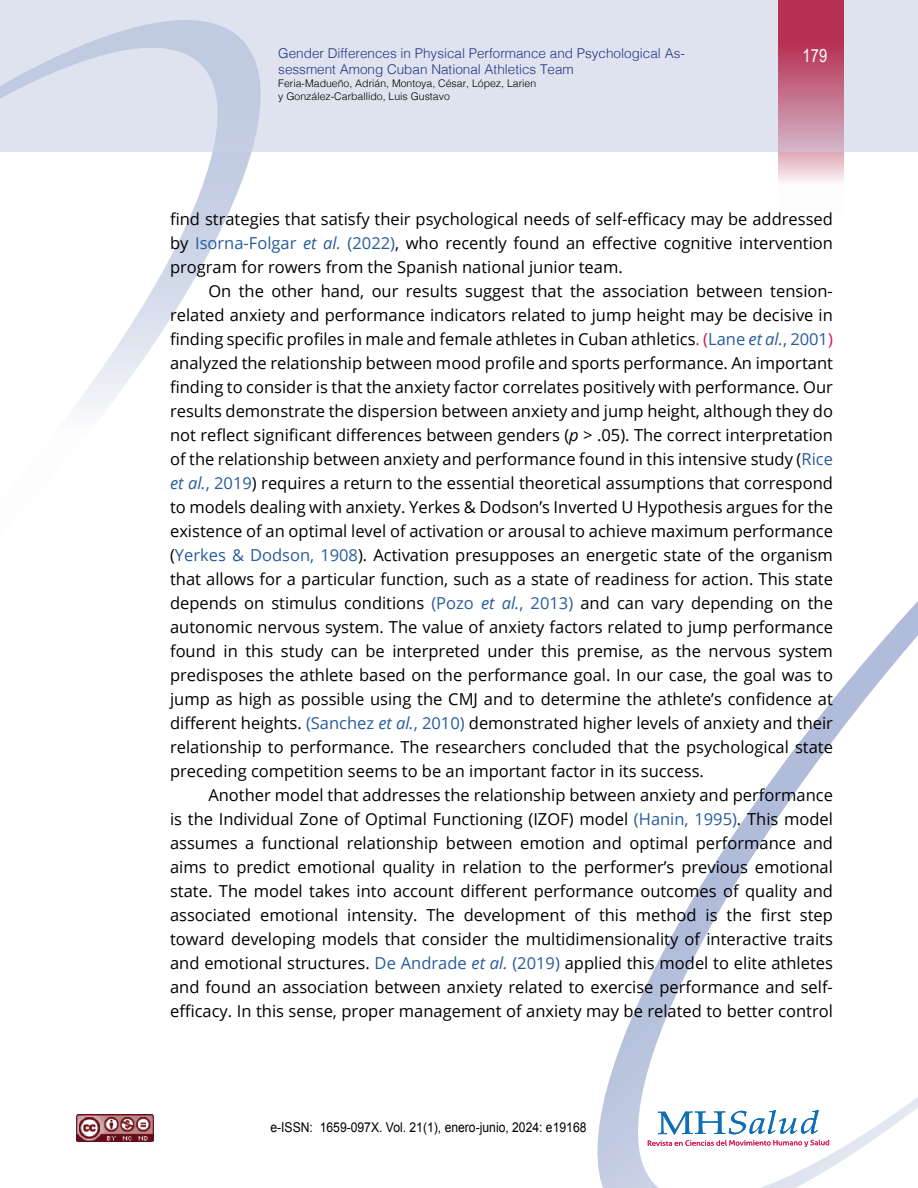
<style>
.page{position:relative;width:918px;height:1188px;background:#fff}
.page>*{position:absolute;margin:0;border:0;box-sizing:border-box;transform-origin:0 0}
.t1{font:18px "Arial Narrow";color:#fff}
.t2{font:16.5px/24px "Open Sans";color:#000;text-align:justify}
.t3{font:300 13.5px/16.2px "Helvetica";color:#283583}
.t4{font:13.5px "Arial";color:#000;scale:.9 1}
.t5{font:300 10.5px/12.6px "Helvetica";color:#000}
.s1{color:#275b9b}
.s2{font-style:italic;color:#275b9b}
.s3{color:#d31353}
.s4{font-style:italic}
</style>
<div class="page">
<img style="left:77px;top:1115px;width:76px;height:27px">
<div style="left:0;top:0;width:918px;height:151px;background:#dee3ef"></div>
<svg style="left:0;top:20px;width:274px;height:391px"></svg>
<svg style="left:597px;top:601px;width:321px;height:587px"></svg>
<svg style="left:648px;top:1107px;width:181px;height:41px"></svg>
<svg style="left:778px;top:0;width:66px;height:182px;background:#c8728b"></svg>
<p class="t3" style="left:278px;top:44px;width:383px">Ef ctos del ntrenamiento cluster sobre la hipertrofia muscular:<br>Una revisión sistemática</p>
<p class="t5" style="left:278px;top:76px;width:336px">Miguel Alarcón-Rivera, Luis Benavides-Roca, Cristian Salazar Orellana,<br>Eduardo Guzmán-Muñoz</p>
<p class="t3" style="left:278px;top:44px;width:408px">Gender Differences in Physical Performance and Psychological As&shy;sessment Among Cuban National Athletics Team</p>
<p class="t5" style="left:278px;top:76px;width:259px">Feria-Madueño, Adrián, Montoya, César, López, Larien y González-Carballido, Luis Gustavo</p>
<p class="t1" style="left:803px;top:42px;width:26px">179</p>
<p class="t2" style="left:170px;top:207px;width:664px">find strategies that satisfy their psychological needs of self-efficacy may be addressed by <span class="s1">Isorna-Folgar</span> <span class="s2">et al.</span> <span class="s1">(2022)</span>, who recently found an effective cognitive intervention program for rowers from the Spanish national junior team.</p>
<p class="t2" style="left:170px;top:279px;width:664px;text-indent:38px">On the other hand, our results suggest that the association between tension&shy;related anxiety and performance indicators related to jump height may be decisive in finding specific profiles in male and female athletes in Cuban athletics<span class="s3">. (</span><span class="s1">Lane</span> <span class="s2">et al.</span><span class="s1">, 2001</span><span class="s3">) </span>analyzed the relationship between mood profile and sports performance. An important finding to consider is that the anxiety factor correlates positively with performance. Our results demonstrate the dispersion between anxiety and jump height, although they do not reflect significant differences between genders (<span class="s4">p</span> &gt; .05). The correct interpretation of the relationship between anxiety and performance found in this intensive study (<span class="s1">Rice </span><span class="s2">et al.</span><span class="s1">, 2019</span>) requires a return to the essential theoretical assumptions that correspond to models dealing with anxiety. Yerkes &amp; Dodson’s Inverted U Hypothesis argues for the existence of an optimal level of activation or arousal to achieve maximum performance (<span class="s1">Yerkes &amp; Dodson, 1908</span>). Activation presupposes an energetic state of the organism that allows for a particular function, such as a state of readiness for action. This state depends on stimulus conditions <span class="s1">(Pozo</span> <span class="s2">et al.</span><span class="s1">, 2013)</span> and can vary depending on the autonomic nervous system. The value of anxiety factors related to jump performance found in this study can be interpreted under this premise, as the nervous system predisposes the athlete based on the performance goal. In our case, the goal was to jump as high as possible using the CMJ and to determine the athlete’s confidence at different heights. <span class="s1">(Sanchez</span> <span class="s2">et al.</span><span class="s1">, 2010)</span> demonstrated higher levels of anxiety and their relationship to performance. The researchers concluded that the psychological state preceding competition seems to be an important factor in its success.</p>
<p class="t2" style="left:170px;top:783px;width:664px;text-indent:38px">Another model that addresses the relationship between anxiety and performance is the Individual Zone of Optimal Functioning (IZOF) model <span class="s1">(Hanin, 1995)</span>. This model assumes a functional relationship between emotion and optimal performance and aims to predict emotional quality in relation to the performer’s previous emotional state. The model takes into account different performance outcomes of quality and associated emotional intensity. The development of this method is the first step toward developing models that consider the multidimensionality of interactive traits and emotional structures. <span class="s1">De Andrade</span> <span class="s2">et al.</span> <span class="s1">(2019)</span> applied this model to elite athletes and found an association between anxiety related to exercise performance and self&shy;efficacy. In this sense, proper management of anxiety may be related to better control</p>
<p class="t4" style="left:270px;top:1118px;width:353px">e-ISSN: 1659-097X. Vol. 21(1), enero-junio, 2024: e19168</p>
</div>
